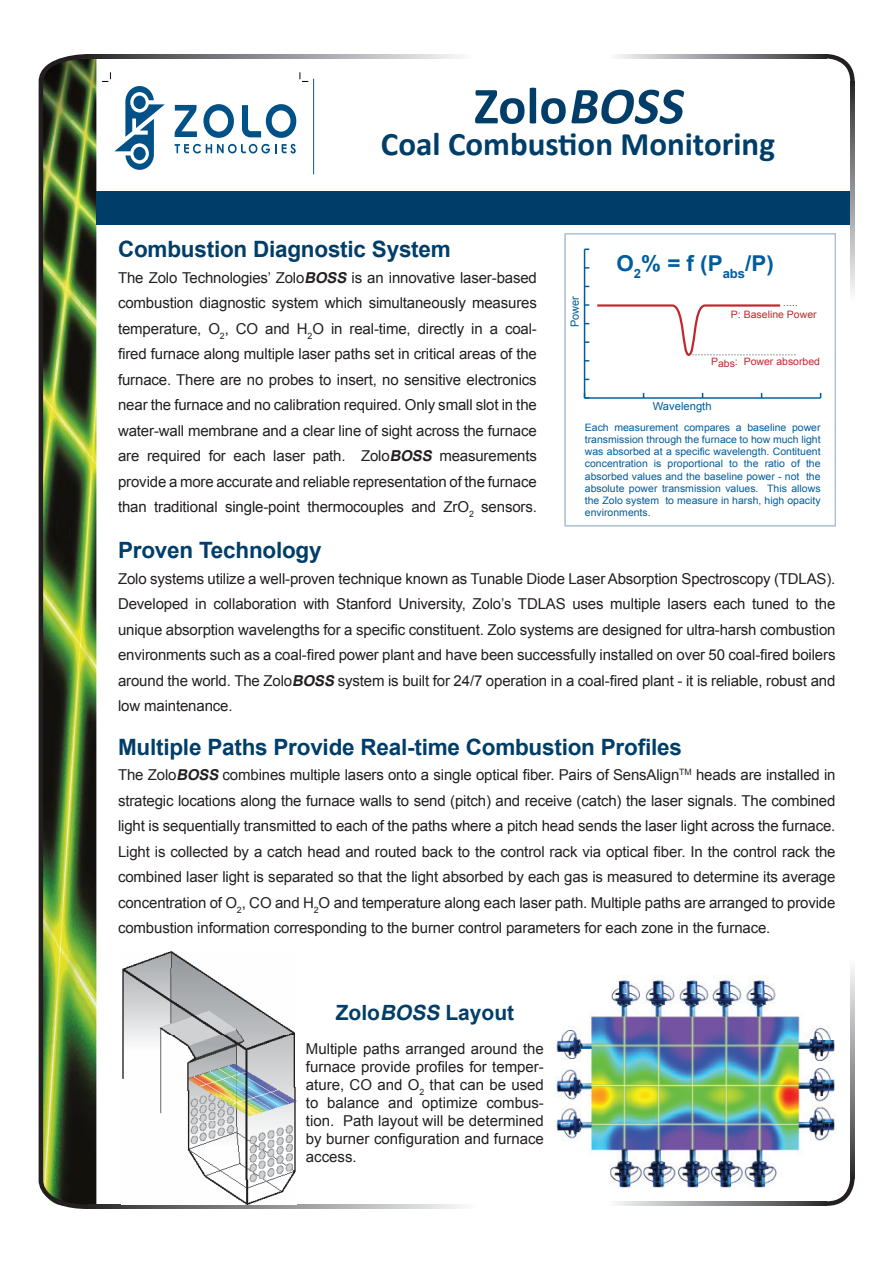
<style>
.page{position:relative;width:893px;height:1263px;background:#fff}
.page>*{position:absolute;margin:0;border:0;box-sizing:border-box;transform-origin:0 0}
.t1{font:700 52.5px "Calibri";color:#003e69}
.t2{font:700 33px "Calibri";color:#003e69}
.t3{font:700 22.5px "Arial";letter-spacing:-.01em;color:#003e69}
.t4{font:700 21.9px "Arial";color:#005d9d}
.Paragraph_Style_1{font:700 21px "Arial";color:#003e69}
.Paragraph_Style_1-2{font:15px/25.5px "Arial";letter-spacing:-.01em;color:#231f20;text-align:justify}
.t5{font:11.25px "Arial";color:#005d9d}
.t6{font:10.95px "Arial";color:#005d9d}
.t7{font:10.2px/12.3px "Arial";color:#005d9d;text-align:justify}
.t8{font:10.2px "Arial";color:#c1272d}
.s1{font-style:italic}
.s2{font-weight:700;font-style:italic}
</style>
<div class="page">
<img style="left:92px;top:59px;width:4px;height:1146px">
<img style="left:38px;top:54px;width:54px;height:1155px">
<svg style="left:86px;top:54px;width:374px;height:5px;background:#8f9092"></svg>
<svg style="left:88px;top:1205px;width:373px;height:4px"></svg>
<div style="left:96px;top:191px;width:755px;height:34px;background:#003e69"></div>
<hr style="left:313px;top:79px;width:1px;height:95px;background:#0e5a8d">
<svg style="left:617px;top:1201px;width:205px;height:5px"></svg>
<svg style="left:822px;top:1178px;width:33px;height:28px"></svg>
<svg style="left:850px;top:968px;width:5px;height:210px"></svg>
<svg style="left:850px;top:86px;width:5px;height:207px"></svg>
<svg style="left:822px;top:54px;width:33px;height:32px"></svg>
<svg style="left:617px;top:54px;width:210px;height:4px"></svg>
<div style="left:564px;top:233px;width:272px;height:293px;border:1px solid #a8bfd4"></div>
<hr style="left:585px;top:397px;width:236px;height:2px;background:#005d9d">
<hr style="left:584px;top:249px;width:1px;height:149px;background:#005d9d">
<svg style="left:584px;top:393px;width:5px;height:6px"></svg>
<svg style="left:597px;top:304px;width:200px;height:52px"></svg>
<svg style="left:203px;top:104px;width:31px;height:34px"></svg>
<svg style="left:242px;top:104px;width:54px;height:34px"></svg>
<svg style="left:175px;top:144px;width:101px;height:9px"></svg>
<svg style="left:282px;top:144px;width:14px;height:9px"></svg>
<svg style="left:175px;top:105px;width:22px;height:32px"></svg>
<svg style="left:300px;top:72px;width:8px;height:10px"></svg>
<svg style="left:102px;top:72px;width:63px;height:98px"></svg>
<img style="left:122px;top:951px;width:174px;height:254px">
<img style="left:555px;top:976px;width:281px;height:212px">
<p class="t1" style="left:474px;top:72px;width:222px">Zolo<span class="s1">BOSS</span></p>
<p class="t2" style="left:381px;top:123px;width:395px">Coal Combustion Monitoring</p>
<p class="t3" style="left:118px;top:234px;width:334px">Combustion Diagnostic System</p>
<p class="Paragraph_Style_1-2" style="left:118px;top:265px;width:420px">The Zolo Technologies’ Zolo<span class="s2">BOSS</span> is an innovative laser-based combustion diagnostic system which simultaneously measures temperature, O<sub>2</sub>, CO and H<sub>2</sub>O in real-time, directly in a coal&shy;fired furnace along multiple laser paths set in critical areas of the furnace. There are no probes to insert, no sensitive electronics near the furnace and no calibration required. Only small slot in the water-wall membrane and a clear line of sight across the furnace are required for each laser path. Zolo<span class="s2">BOSS</span> measurements provide a more accurate and reliable representation of the furnace than traditional single-point thermocouples and ZrO<sub>2</sub> sensors.</p>
<p class="t5" style="left:567px;top:327px;width:33px;rotate:-90deg">Power</p>
<p class="t4" style="left:617px;top:249px;width:159px">O<sub>2</sub>% = f (P<sub>abs</sub>/P)</p>
<p class="t8" style="left:731px;top:307px;width:87px">P: Baseline Power</p>
<p class="t8" style="left:711px;top:355px;width:111px">Pabs: Power absorbed</p>
<p class="t6" style="left:653px;top:399px;width:60px">Wavelength</p>
<p class="t7" style="left:585px;top:421px;width:237px">Each measurement compares a baseline power transmission through the furnace to how much light was absorbed at a specific wavelength. Contituent concentration is proportional to the ratio of the absorbed values and the baseline power - not the absolute power transmission values. This allows the Zolo system to measure in harsh, high opacity environments.</p>
<p class="t3" style="left:118px;top:535px;width:205px">Proven Technology</p>
<p class="Paragraph_Style_1-2" style="left:118px;top:566px;width:719px">Zolo systems utilize a well-proven technique known as Tunable Diode Laser Absorption Spectroscopy (TDLAS).<br>Developed in collaboration with Stanford University, Zolo’s TDLAS uses multiple lasers each tuned to the unique absorption wavelengths for a specific constituent. Zolo systems are designed for ultra-harsh combustion environments such as a coal-fired power plant and have been successfully installed on over 50 coal-fired boilers around the world. The Zolo<span class="s2">BOSS</span> system is built for 24/7 operation in a coal-fired plant - it is reliable, robust and low maintenance.</p>
<p class="t3" style="left:118px;top:732px;width:565px">Multiple Paths Provide Real-time Combustion Profiles</p>
<p class="Paragraph_Style_1-2" style="left:118px;top:762px;width:719px">The Zolo<span class="s2">BOSS</span> combines multiple lasers onto a single optical fiber. Pairs of SensAlign<sup>TM</sup> heads are installed in strategic locations along the furnace walls to send (pitch) and receive (catch) the laser signals. The combined light is sequentially transmitted to each of the paths where a pitch head sends the laser light across the furnace.<br>Light is collected by a catch head and routed back to the control rack via optical fiber. In the control rack the combined laser light is separated so that the light absorbed by each gas is measured to determine its average concentration of O<sub>2</sub>, CO and H<sub>2</sub>O and temperature along each laser path. Multiple paths are arranged to provide combustion information corresponding to the burner control parameters for each zone in the furnace.</p>
<p class="Paragraph_Style_1" style="left:336px;top:998px;width:180px">Zolo<span class="s1">BOSS</span>Layout</p>
<p class="Paragraph_Style_1-2" style="left:306px;top:1039px;width:239px;line-height:18px">Multiple paths arranged around the furnace provide profiles for temper&shy;ature, CO and O<sub>2</sub> that can be used to balance and optimize combus&shy;tion. Path layout will be determined by burner configuration and furnace access.</p>
</div>
